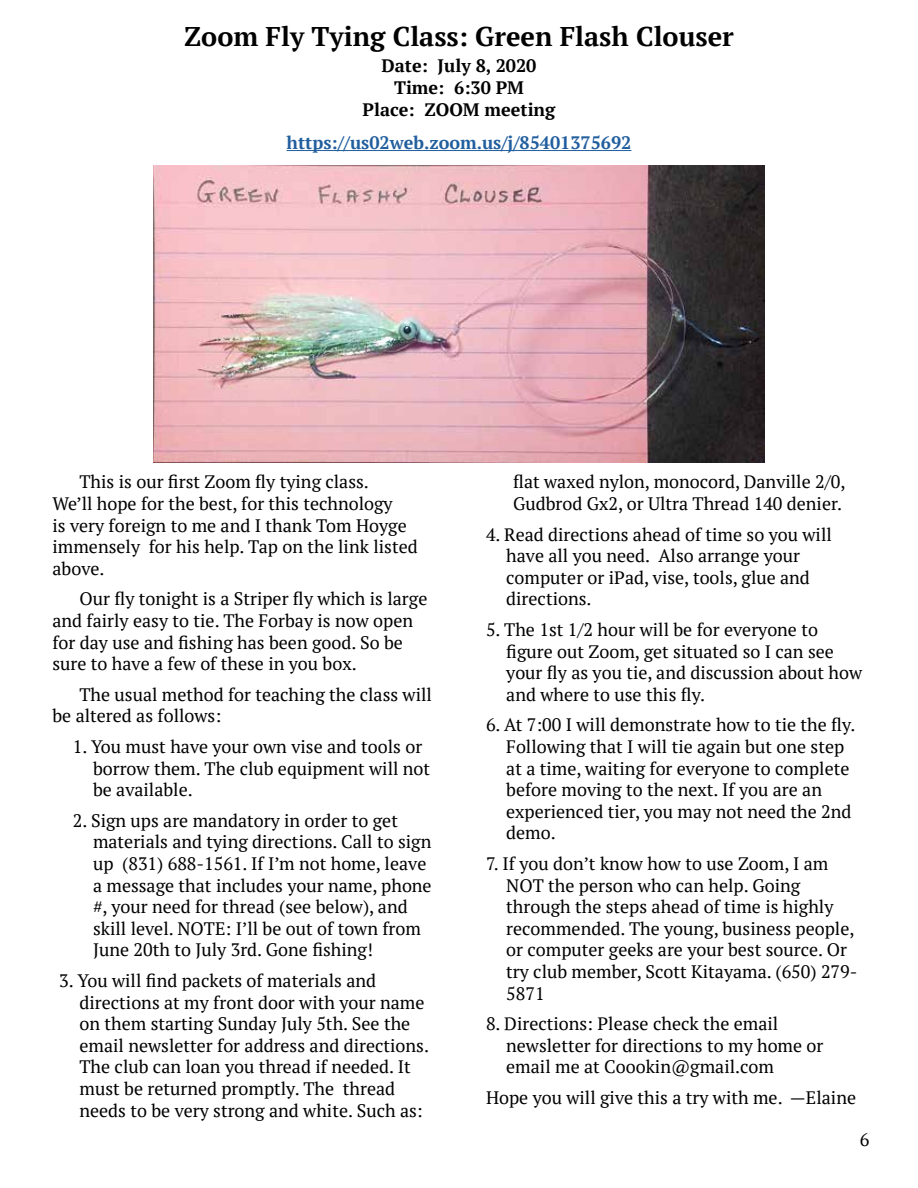
<style>
.page{position:relative;width:918px;height:1188px;background:#fff}
.page>*{position:absolute;margin:0;border:0;box-sizing:border-box;transform-origin:0 0}
.t1{font:700 27px "PT Serif";color:#000}
.t2{font:18px/21.6px "PT Serif";color:#000}
.t3{font:700 18px/21.6px "PT Serif";color:#000;text-align:center}
.t4{font:700 18px "PT Serif";color:#215e9e}
</style>
<div class="page">
<hr style="left:287px;top:150px;width:344px;height:1px;background:#215e9e">
<img style="left:153px;top:165px;width:612px;height:298px">
<h1 class="t1" style="left:184px;top:19px;width:551px">Zoom Fly Tying Class: Green Flash Clouser</h1>
<p class="t3" style="left:363px;top:55px;width:194px">Date: July 8, 2020<br>Time: 6:30 PM<br>Place: ZOOM meeting</p>
<p class="t4" style="left:287px;top:131px;width:346px">https://us02web.zoom.us/j/85401375692</p>
<p class="t2" style="left:53px;top:471px;width:367px;text-indent:27px">This is our first Zoom fly tying class.<br>We’ll hope for the best, for this technology<br>is very foreign to me and I thank Tom Hoyge immensely for his help. Tap on the link listed above.</p>
<p class="t2" style="left:53px;top:588px;width:376px;text-indent:27px">Our fly tonight is a Striper fly which is large and fairly easy to tie. The Forbay is now open for day use and fishing has been good. So be sure to have a few of these in you box.</p>
<p class="t2" style="left:53px;top:683px;width:381px;text-indent:27px">The usual method for teaching the class will be altered as follows:</p>
<p class="t2" style="left:93px;top:736px;width:339px;text-indent:-20px">1. You must have your own vise and tools or borrow them. The club equipment will not be available.</p>
<p class="t2" style="left:93px;top:809px;width:340px;text-indent:-20px">2. Sign ups are mandatory in order to get materials and tying directions. Call to sign up (831) 688-1561. If I’m not home, leave a message that includes your name, phone #, your need for thread (see below), and skill level. NOTE: I’ll be out of town from June 20th to July 3rd. Gone fishing!</p>
<p class="t2" style="left:80px;top:970px;width:351px;text-indent:-20px">3. You will find packets of materials and directions at my front door with your name on them starting Sunday July 5th. See the email newsletter for address and directions.<br>The club can loan you thread if needed. It must be returned promptly. The thread needs to be very strong and white. Such as:</p>
<p class="t2" style="left:513px;top:471px;width:334px">flat waxed nylon, monocord, Danville 2/0,<br>Gudbrod Gx2, or Ultra Thread 140 denier.</p>
<p class="t2" style="left:506px;top:523px;width:327px;text-indent:-20px">4. Read directions ahead of time so you will have all you need. Also arrange your computer or iPad, vise, tools, glue and directions.</p>
<p class="t2" style="left:506px;top:619px;width:358px;text-indent:-20px">5. The 1st 1/2 hour will be for everyone to figure out Zoom, get situated so I can see your fly as you tie, and discussion about how and where to use this fly.</p>
<p class="t2" style="left:506px;top:714px;width:351px;text-indent:-20px">6. At 7:00 I will demonstrate how to tie the fly.<br>Following that I will tie again but one step at a time, waiting for everyone to complete before moving to the next. If you are an experienced tier, you may not need the 2nd demo.</p>
<p class="t2" style="left:506px;top:853px;width:353px;text-indent:-20px">7. If you don’t know how to use Zoom, I am NOT the person who can help. Going through the steps ahead of time is highly recommended. The young, business people, or computer geeks are your best source. Or try club member, Scott Kitayama. (650) 279- 5871</p>
<p class="t2" style="left:506px;top:1013px;width:319px;text-indent:-20px">8. Directions: Please check the email newsletter for directions to my home or email me at Coookin@gmail.com</p>
<p class="t2" style="left:486px;top:1087px;width:372px">Hope you will give this a try with me. —Elaine</p>
<p class="t2" style="left:860px;top:1129px;width:11px">6</p>
</div>
